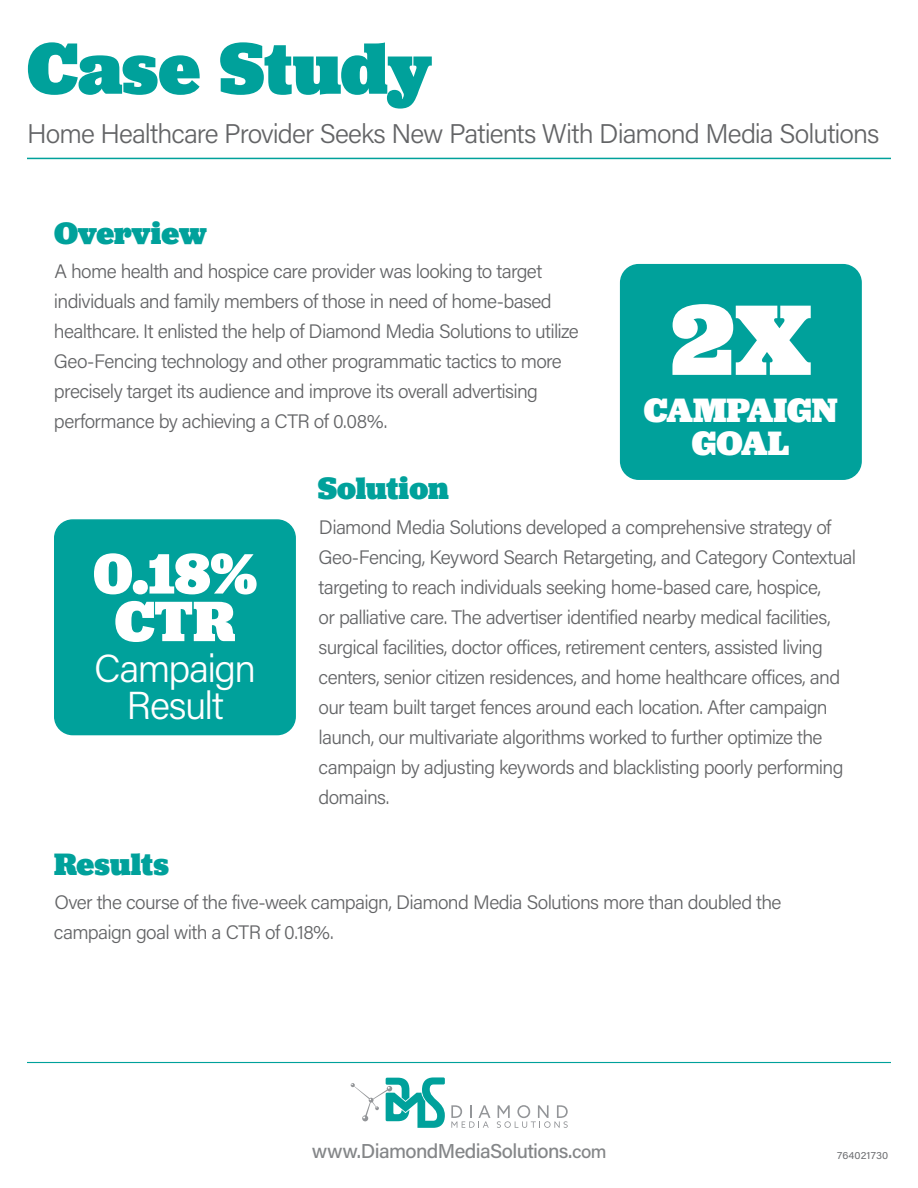
<style>
.page{position:relative;width:918px;height:1188px;background:#fff}
.page>*{position:absolute;margin:0;border:0;box-sizing:border-box;transform-origin:0 0}
.t1{font:900 104.25px "Jubilat";color:#fff}
.t2{font:900 75.6px "Jubilat";letter-spacing:-.005em;color:#00a19b}
.t3{font:900 59.25px/47.5px "Jubilat";color:#fff;text-align:center}
.t4{font:300 39px/37.5px "Acumin Pro";letter-spacing:-.04em;color:#fff;text-align:center}
.t5{font:900 35.25px/32.5px "Jubilat";color:#fff;text-align:center}
.t6{font:900 32.25px "Jubilat";color:#00a19b}
.t7{font:300 27px "Acumin Pro";letter-spacing:-.035em;color:#636466}
.t8{font:500 20.1px "Acumin Pro";letter-spacing:-.03em;color:#848688}
.t9{font:300 19.5px/30px "Acumin Pro";letter-spacing:-.035em;color:#636466}
.t10{font:10.5px "Acumin Pro";letter-spacing:.005em;color:#6d6e71;scale:1.04 1}
.s1{font-size:18.6px}
</style>
<div class="page">
<hr style="left:27px;top:158px;width:864px;height:1px;background:#00a19b">
<div style="left:621px;top:265px;width:240px;height:214px;background:#00a19b;border-radius:18px"></div>
<div style="left:620px;top:264px;width:242px;height:216px;border:2px solid #00a19b;border-radius:18px"></div>
<div style="left:55px;top:520px;width:240px;height:215px;background:#00a19b;border-radius:18px"></div>
<div style="left:54px;top:519px;width:242px;height:216px;border:2px solid #00a19b;border-radius:18px"></div>
<svg style="left:451px;top:1105px;width:39px;height:23px"></svg>
<svg style="left:497px;top:1105px;width:71px;height:23px"></svg>
<svg style="left:351px;top:1077px;width:94px;height:51px"></svg>
<hr style="left:27px;top:1062px;width:864px;height:1px;background:#00a19b">
<h2 class="t2" style="left:27px;top:19px;width:407px">Case Study</h2>
<h3 class="t7" style="left:27px;top:115px;width:854px">Home Healthcare Provider Seeks New Patients With Diamond Media Solutions</h3>
<h3 class="t6" style="left:54px;top:212px;width:154px">Overview</h3>
<p class="t9" style="left:54px;top:256px;width:526px">A home health and hospice care provider was looking to target individuals and family members of those in need of home-based healthcare. It enlisted the help of Diamond Media Solutions to utilize Geo-Fencing technology and other programmatic tactics to more precisely target its audience and improve its overall advertising performance by achieving a CTR of 0.08%.</p>
<h1 class="t1" style="left:670px;top:271px;width:143px">2X</h1>
<h3 class="t5" style="left:644px;top:394px;width:195px">CAMPAIGN<br>GOAL</h3>
<h3 class="t3" style="left:93px;top:550px;width:166px">0.18%<br>CTR</h3>
<h3 class="t4" style="left:94px;top:648px;width:164px">Campaign<br>Result</h3>
<h3 class="t6" style="left:318px;top:467px;width:133px">Solution</h3>
<p class="t9" style="left:319px;top:511px;width:539px">Diamond Media Solutions developed a comprehensive strategy of Geo-Fencing, Keyword Search Retargeting, and Category Contextual targeting to reach individuals seeking home-based care, hospice,<br>or palliative care. The advertiser identified nearby medical facilities, surgical facilities, doctor offices, retirement centers, assisted living centers, senior citizen residences, and home healthcare offices, and our team built target fences around each location. After campaign launch, our multivariate algorithms worked to further optimize the campaign by adjusting keywords and blacklisting poorly performing domains.</p>
<h3 class="t6" style="left:54px;top:843px;width:117px">Results</h3>
<p class="t9" style="left:54px;top:886px;width:729px">Over the course of the five-week campaign, Diamond Media Solutions more than doubled the campaign goal with a CTR of 0.18%.</p>
<p class="t8" style="left:312px;top:1137px;width:296px">www.DiamondMediaSolutions.<span class="s1">com</span></p>
<p class="t10" style="left:837px;top:1148px;width:50px">764021730</p>
</div>
